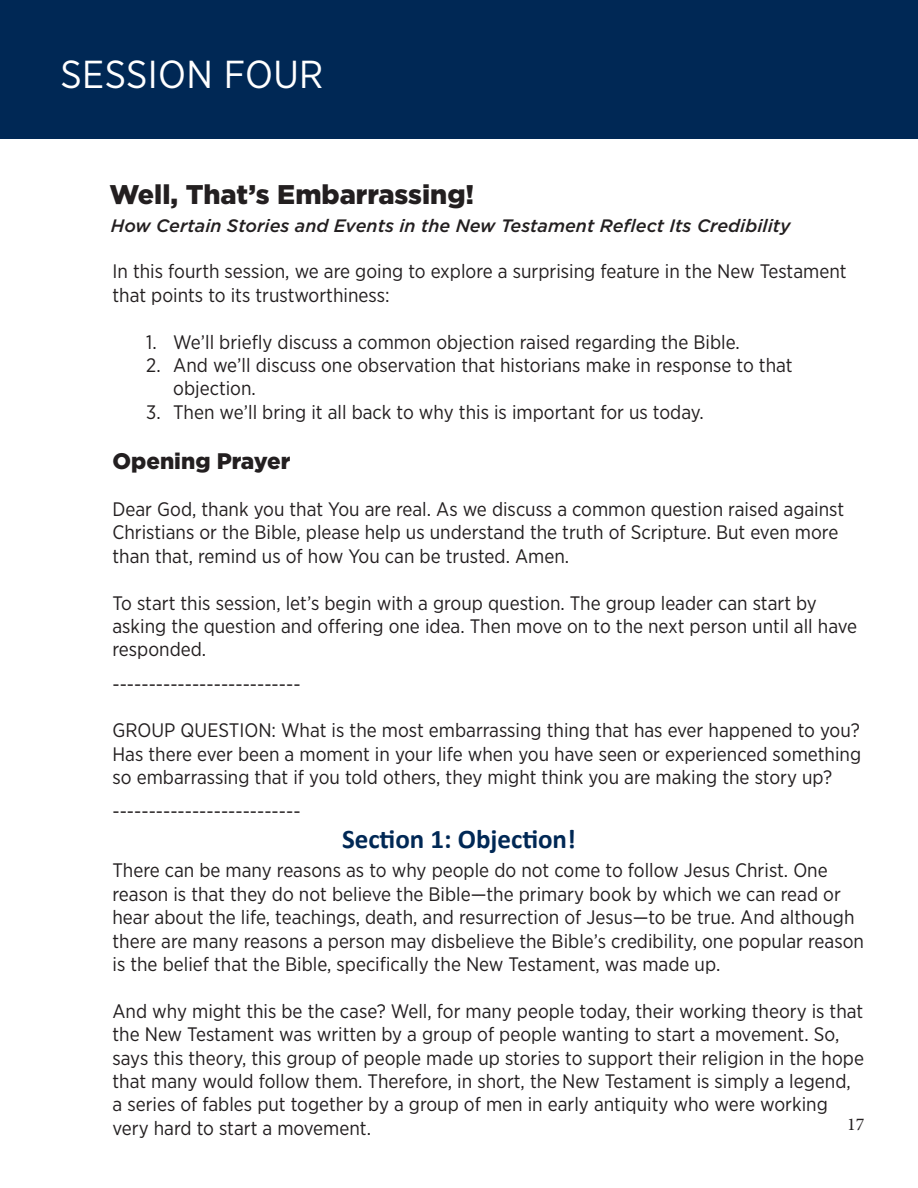
<style>
.page{position:relative;width:918px;height:1188px;background:#fff}
.page>*{position:absolute;margin:0;border:0;box-sizing:border-box;transform-origin:0 0}
.Main_Heading{font:39px "Gotham Narrow";letter-spacing:.01em;color:#fff}
.Session_Title{font:900 27px "Gotham";color:#231f20}
.Sub_Heading{font:700 27px "Calibri";color:#002855}
.Paragraph_Style_3{font:900 22.5px "Gotham";color:#231f20}
.Paragraph_Style_3-2{font:19.5px/23.4px "Gotham Narrow";color:#231f20}
.t1{font:italic 500 18px "Gotham";color:#231f20}
.t2{font:18px "Minion Pro";color:#231f20}
</style>
<div class="page">
<div style="left:0;top:0;width:918px;height:139px;background:#002855"></div>
<p class="Main_Heading" style="left:60px;top:50px;width:265px">SESSION FOUR</p>
<p class="Session_Title" style="left:110px;top:175px;width:366px">Well, That’s Embarrassing!</p>
<p class="t1" style="left:111px;top:214px;width:681px">How Certain Stories and Events in the New Testament Reflect Its Credibility</p>
<p class="Paragraph_Style_3-2" style="left:112px;top:260px;width:736px">In this fourth session, we are going to explore a surprising feature in the New Testament that points to its trustworthiness:</p>
<p class="Paragraph_Style_3-2" style="left:146px;top:330px;width:595px">1. We’ll briefly discuss a common objection raised regarding the Bible.</p>
<p class="Paragraph_Style_3-2" style="left:173px;top:353px;width:621px;text-indent:-27px">2. And we’ll discuss one observation that historians make in response to that objection.</p>
<p class="Paragraph_Style_3-2" style="left:146px;top:400px;width:559px">3. Then we’ll bring it all back to why this is important for us today.</p>
<p class="Paragraph_Style_3" style="left:112px;top:446px;width:180px">Opening Prayer</p>
<p class="Paragraph_Style_3-2" style="left:112px;top:497px;width:733px">Dear God, thank you that You are real. As we discuss a common question raised against<br>Christians or the Bible, please help us understand the truth of Scripture. But even more than that, remind us of how You can be trusted. Amen.</p>
<p class="Paragraph_Style_3-2" style="left:112px;top:591px;width:746px">To start this session, let’s begin with a group question. The group leader can start by asking the question and offering one idea. Then move on to the next person until all have responded.</p>
<p class="Paragraph_Style_3-2" style="left:112px;top:672px;width:190px">--------------------------</p>
<p class="Paragraph_Style_3-2" style="left:112px;top:719px;width:750px;text-align:justify">GROUP QUESTION: What is the most embarrassing thing that has ever happened to you?<br>Has there ever been a moment in your life when you have seen or experienced something so embarrassing that if you told others, they might think you are making the story up?</p>
<p class="Paragraph_Style_3-2" style="left:112px;top:800px;width:190px">--------------------------</p>
<p class="Sub_Heading" style="left:342px;top:819px;width:235px">Section 1: Objection!</p>
<p class="Paragraph_Style_3-2" style="left:112px;top:858px;width:753px">There can be many reasons as to why people do not come to follow Jesus Christ. One reason is that they do not believe the Bible—the primary book by which we can read or hear about the life, teachings, death, and resurrection of Jesus—to be true. And although there are many reasons a person may disbelieve the Bible’s credibility, one popular reason is the belief that the Bible, specifically the New Testament, was made up.</p>
<p class="Paragraph_Style_3-2" style="left:112px;top:999px;width:753px">And why might this be the case? Well, for many people today, their working theory is that the New Testament was written by a group of people wanting to start a movement. So, says this theory, this group of people made up stories to support their religion in the hope that many would follow them. Therefore, in short, the New Testament is simply a legend, a series of fables put together by a group of men in early antiquity who were working very hard to start a movement.</p>
<p class="t2" style="left:847px;top:1112px;width:19px">17</p>
</div>
